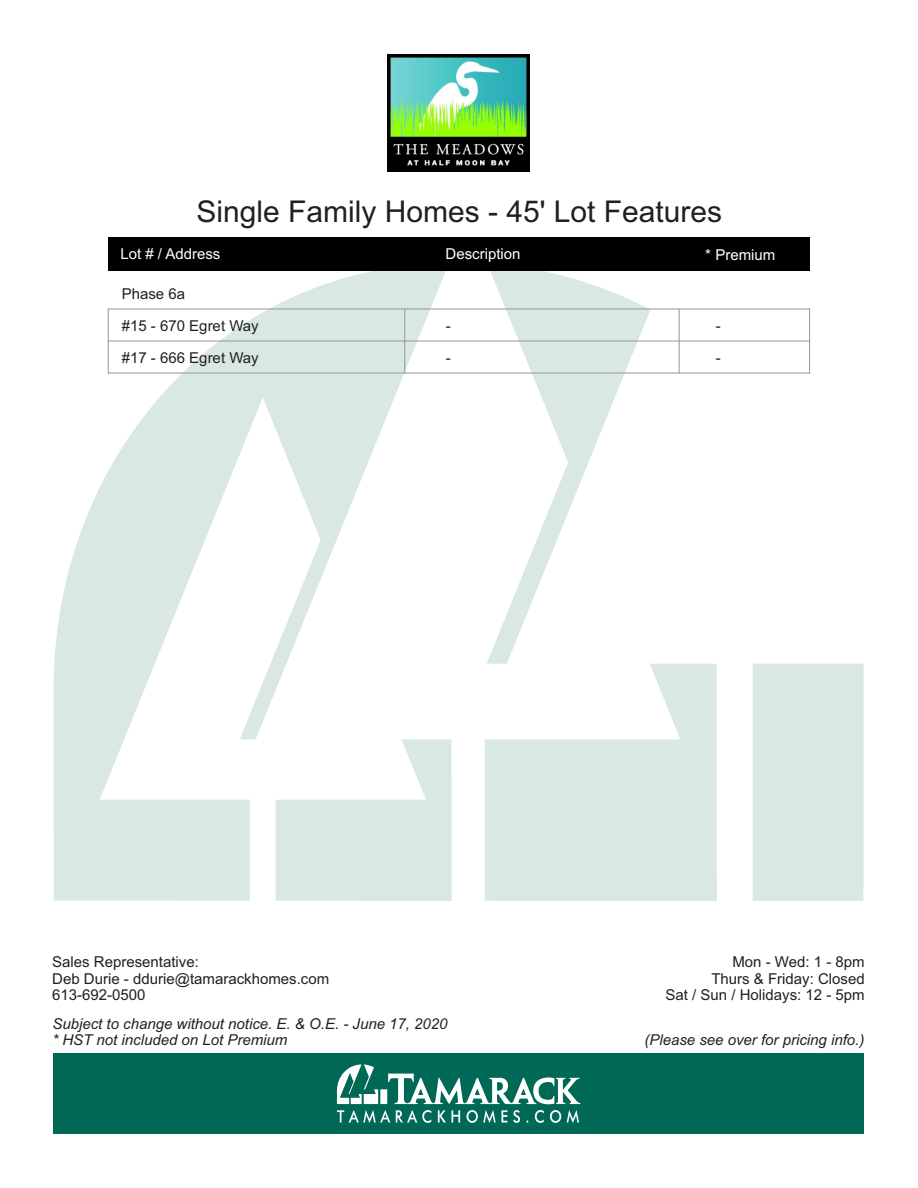
<style>
.page{position:relative;width:918px;height:1188px;background:#fff}
.page>*{position:absolute;margin:0;border:0;box-sizing:border-box;transform-origin:0 0}
.t1{font:30px "Arial";color:#231f20}
.t2{font:15px/16.8px "Arial";color:#231f20}
.t3{font:italic 15px/16.8px "Arial";color:#231f20}
.t4{font:15px "Arial";color:#fff}
</style>
<div class="page">
<svg style="left:54px;top:271px;width:395px;height:630px"></svg>
<svg style="left:276px;top:739px;width:176px;height:162px"></svg>
<svg style="left:485px;top:664px;width:232px;height:237px;fill:#d9e8e5"></svg>
<svg style="left:487px;top:271px;width:163px;height:393px"></svg>
<div style="left:753px;top:664px;width:111px;height:237px;background:#d9e8e5"></div>
<div style="left:54px;top:1053px;width:810px;height:81px;background:#006955"></div>
<div style="left:108px;top:237px;width:702px;height:34px;background:#000"></div>
<svg style="left:337px;top:1110px;width:242px;height:13px"></svg>
<svg style="left:388px;top:1074px;width:192px;height:30px"></svg>
<svg style="left:337px;top:1064px;width:41px;height:40px"></svg>
<div style="left:380px;top:1089px;width:7px;height:15px;background:#fff"></div>
<hr style="left:108px;top:309px;width:1px;height:64px;background:#939598">
<hr style="left:809px;top:309px;width:1px;height:64px;background:#939598">
<hr style="left:108px;top:373px;width:702px;height:1px;background:#939598">
<hr style="left:108px;top:341px;width:702px;height:1px;background:#939598">
<hr style="left:108px;top:309px;width:702px;height:1px;background:#939598">
<hr style="left:404px;top:309px;width:1px;height:64px;background:#939598">
<hr style="left:679px;top:309px;width:1px;height:64px;background:#939598">
<img style="left:387px;top:54px;width:143px;height:118px">
<h1 class="t1" style="left:196px;top:200px;width:527px">Single Family Homes - 45' Lot Features</h1>
<p class="t4" style="left:120px;top:248px;width:102px">Lot # / Address</p>
<p class="t4" style="left:446px;top:248px;width:77px">Description</p>
<p class="t4" style="left:705px;top:249px;width:72px">* Premium</p>
<p class="t2" style="left:122px;top:279px;width:139px;line-height:31.8px">Phase 6a<br>#15 - 670 Egret Way</p>
<p class="t2" style="left:446px;top:318px;width:6px">-</p>
<p class="t2" style="left:716px;top:318px;width:6px">-</p>
<p class="t2" style="left:122px;top:350px;width:139px">#17 - 666 Egret Way</p>
<p class="t2" style="left:446px;top:350px;width:6px">-</p>
<p class="t2" style="left:716px;top:350px;width:6px">-</p>
<p class="t2" style="left:52px;top:955px;width:278px">Sales Representative:<br>Deb Durie - ddurie@tamarackhomes.com<br>613-692-0500</p>
<p class="t3" style="left:52px;top:1016px;width:397px">Subject to change without notice. E. &amp; O.E. - June 17, 2020 * HST not included on Lot Premium</p>
<p class="t2" style="left:665px;top:955px;width:201px;text-align:right">Mon - Wed: 1 - 8pm<br>Thurs &amp; Friday: Closed<br>Sat / Sun / Holidays: 12 - 5pm</p>
<p class="t3" style="left:644px;top:1033px;width:222px">(Please see over for pricing info.)</p>
</div>
